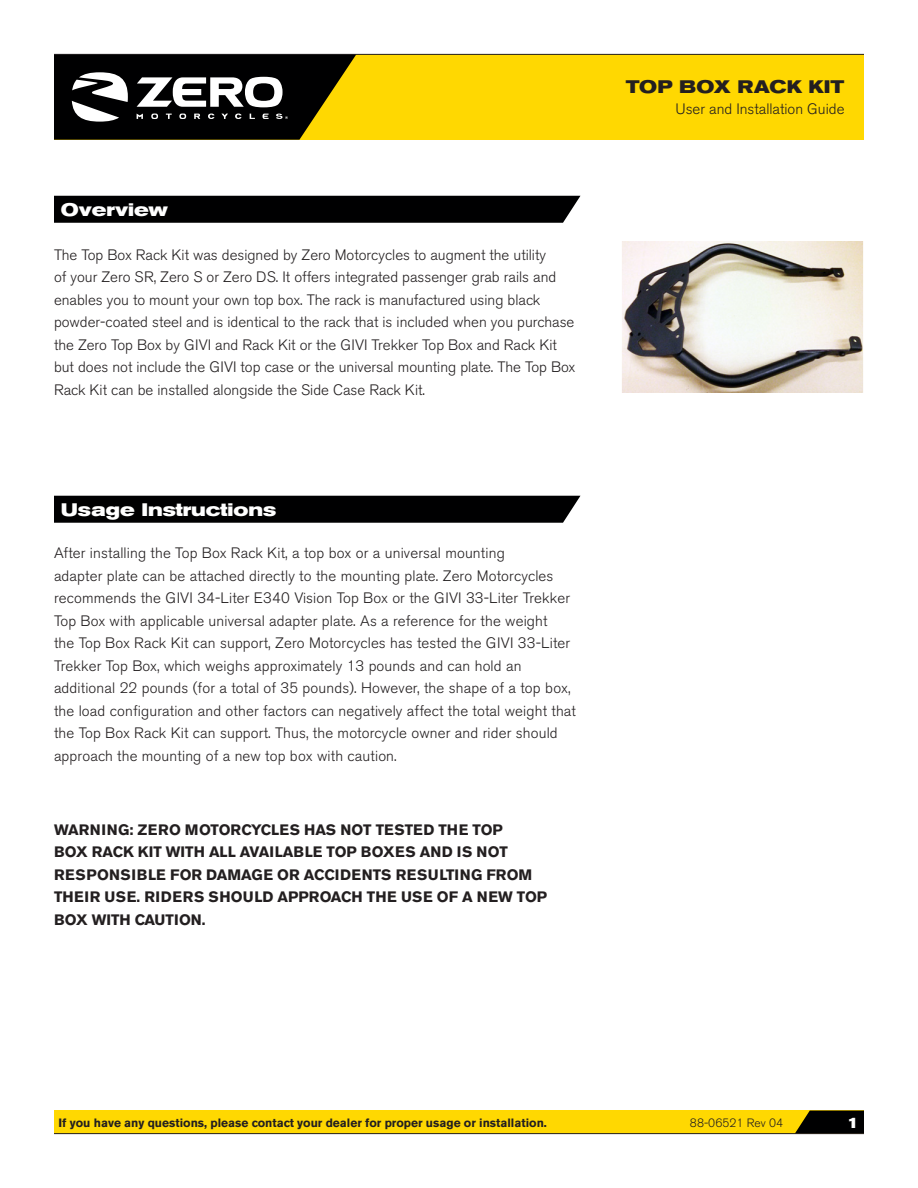
<style>
.page{position:relative;width:918px;height:1188px;background:#fff}
.page>*{position:absolute;margin:0;border:0;box-sizing:border-box;transform-origin:0 0}
.main_headers{font:700 expanded 18px "Akzidenz Grotesk BE";color:#fff}
.t1{font:700 expanded 18px "Akzidenz Grotesk BE";letter-spacing:.02em;color:#231f20}
.paragraph_copy{font:300 15px/22.5px "Akzidenz Grotesk BE";letter-spacing:.01em;color:#231f20}
.paragraph_copy-2{font:700 15px/22.5px "Akzidenz Grotesk BE";color:#231f20}
.t2{font:700 expanded 15px "Akzidenz Grotesk BE";color:#fff}
.t3{font:700 12px "Akzidenz Grotesk BE";color:#231f20}
.t4{font:300 12px "Akzidenz Grotesk BE";color:#231f20}
</style>
<div class="page">
<div style="left:54px;top:1111px;width:810px;height:23px;background:#ffd801"></div>
<div style="left:54px;top:54px;width:810px;height:86px;background:#ffd801"></div>
<hr style="left:54px;top:54px;width:810px;height:1px;background:#231f20">
<svg style="left:795px;top:1111px;width:69px;height:22px;background:#1b1701"></svg>
<hr style="left:54px;top:1133px;width:810px;height:1px;background:#231f20">
<svg style="left:54px;top:54px;width:303px;height:86px;background:#403c28"></svg>
<div style="left:54px;top:196px;width:526px;height:27px;background:#000001"></div>
<div style="left:54px;top:496px;width:526px;height:27px;background:#000001"></div>
<img style="left:623px;top:242px;width:239px;height:151px">
<div style="left:621px;top:196px;width:243px;height:243px;border:1px solid #fff"></div>
<p class="main_headers" style="left:61px;top:199px;width:109px">Overview</p>
<p class="paragraph_copy" style="left:54px;top:243px;width:523px">The Top Box Rack Kit was designed by Zero Motorcycles to augment the utility<br>of your Zero SR, Zero S or Zero DS. It offers integrated passenger grab rails and enables you to mount your own top box. The rack is manufactured using black powder-coated steel and is identical to the rack that is included when you purchase the Zero Top Box by GIVI and Rack Kit or the GIVI Trekker Top Box and Rack Kit but does not include the GIVI top case or the universal mounting plate. The Top Box Rack Kit can be installed alongside the Side Case Rack Kit.</p>
<p class="main_headers" style="left:61px;top:499px;width:217px">Usage Instructions</p>
<p class="paragraph_copy" style="left:54px;top:542px;width:524px">After installing the Top Box Rack Kit, a top box or a universal mounting<br>adapter plate can be attached directly to the mounting plate. Zero Motorcycles recommends the GIVI 34-Liter E340 Vision Top Box or the GIVI 33-Liter Trekker Top Box with applicable universal adapter plate. As a reference for the weight<br>the Top Box Rack Kit can support, Zero Motorcycles has tested the GIVI 33-Liter Trekker Top Box, which weighs approximately 13 pounds and can hold an additional 22 pounds (for a total of 35 pounds). However, the shape of a top box, the load configuration and other factors can negatively affect the total weight that the Top Box Rack Kit can support. Thus, the motorcycle owner and rider should approach the mounting of a new top box with caution.</p>
<p class="paragraph_copy-2" style="left:54px;top:818px;width:495px">WARNING: ZERO MOTORCYCLES HAS NOT TESTED THE TOP<br>BOX RACK KIT WITH ALL AVAILABLE TOP BOXES AND IS NOT RESPONSIBLE FOR DAMAGE OR ACCIDENTS RESULTING FROM THEIR USE. RIDERS SHOULD APPROACH THE USE OF A NEW TOP BOX WITH CAUTION.</p>
<p class="t1" style="left:626px;top:76px;width:220px">TOP BOX RACK KIT</p>
<p class="paragraph_copy" style="left:675px;top:98px;width:171px">User and Installation Guide</p>
<p class="t3" style="left:58px;top:1116px;width:490px">If you have any questions, please contact your dealer for proper usage or installation.</p>
<p class="t4" style="left:690px;top:1116px;width:95px">88-06521 Rev 04</p>
<p class="t2" style="left:847px;top:1114px;width:14px">1</p>
</div>
